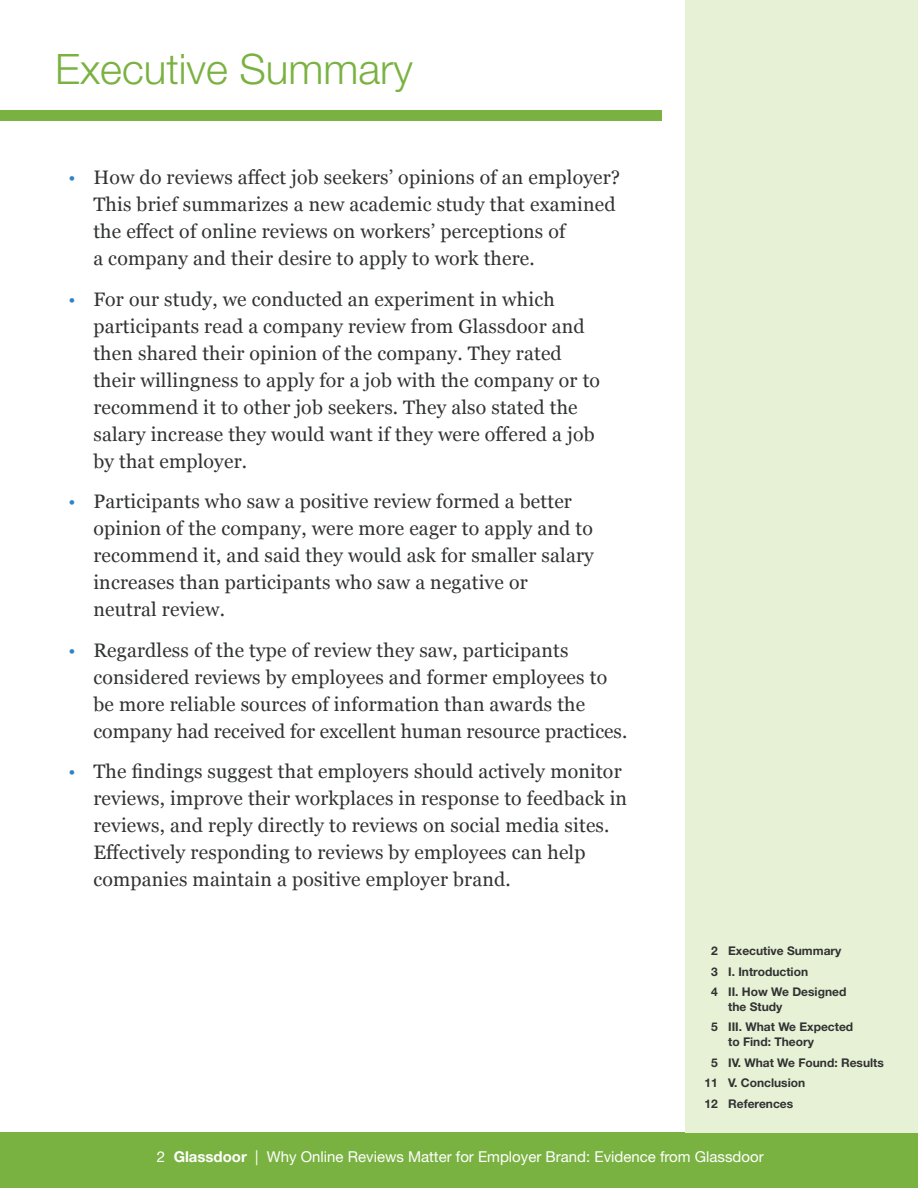
<style>
.page{position:relative;width:918px;height:1188px;background:#fff}
.page>*{position:absolute;margin:0;border:0;box-sizing:border-box;transform-origin:0 0}
.t1{font:300 42px "Helvetica Neue LT Std";color:#7ab241}
.t2{font:19.5px/27px "Georgia";letter-spacing:.01em;color:#313232}
.t3{font:15px "Helvetica Neue LT Std";color:#fff}
.t4{font:700 12px/20.4px "Helvetica Neue LT Std";color:#313232}
.s1{font-family:"Avalon";font-size:16.5px;color:#3083c5}
.s2{font-weight:700}
</style>
<div class="page">
<div style="left:0;top:1132px;width:918px;height:56px;background:#7ab241"></div>
<div style="left:686px;top:0;width:232px;height:1132px;background:#e7f1d6"></div>
<div style="left:0;top:110px;width:662px;height:11px;background:#7ab241"></div>
<h1 class="t1" style="left:55px;top:43px;width:359px">Executive Summary</h1>
<p class="t2" style="left:93px;top:163px;width:528px;text-indent:-27px"><span class="s1">•</span> How do reviews affect job seekers’ opinions of an employer?<br>This brief summarizes a new academic study that examined the effect of online reviews on workers’ perceptions of<br>a company and their desire to apply to work there.</p>
<p class="t2" style="left:93px;top:285px;width:508px;text-indent:-27px"><span class="s1">•</span> For our study, we conducted an experiment in which participants read a company review from Glassdoor and then shared their opinion of the company. They rated their willingness to apply for a job with the company or to recommend it to other job seekers. They also stated the salary increase they would want if they were offered a job by that employer.</p>
<p class="t2" style="left:93px;top:487px;width:502px;text-indent:-27px"><span class="s1">•</span> Participants who saw a positive review formed a better opinion of the company, were more eager to apply and to recommend it, and said they would ask for smaller salary increases than participants who saw a negative or neutral review.</p>
<p class="t2" style="left:93px;top:636px;width:535px;text-indent:-27px"><span class="s1">•</span> Regardless of the type of review they saw, participants considered reviews by employees and former employees to be more reliable sources of information than awards the company had received for excellent human resource practices.</p>
<p class="t2" style="left:93px;top:757px;width:535px;text-indent:-27px"><span class="s1">•</span> The findings suggest that employers should actively monitor reviews, improve their workplaces in response to feedback in reviews, and reply directly to reviews on social media sites.<br>Effectively responding to reviews by employees can help companies maintain a positive employer brand.</p>
<p class="t4" style="left:711px;top:941px;width:137px">2 Executive Summary<br>3 I. Introduction<br>4 II. How We Designed</p>
<p class="t4" style="left:711px;top:996px;width:144px;text-indent:17px">the Study<br>5 III. What We Expected</p>
<p class="t4" style="left:728px;top:1032px;width:87px">to Find: Theory</p>
<p class="t4" style="left:711px;top:1052px;width:174px">5 IV. What We Found: Results</p>
<p class="t4" style="left:704px;top:1073px;width:102px">11 V. Conclusion</p>
<p class="t4" style="left:704px;top:1093px;width:90px">12 References</p>
<p class="t3" style="left:157px;top:1148px;width:608px">2 <span class="s2">Glassdoor</span> | Why Online Reviews Matter for Employer Brand: Evidence from Glassdoor</p>
</div>
